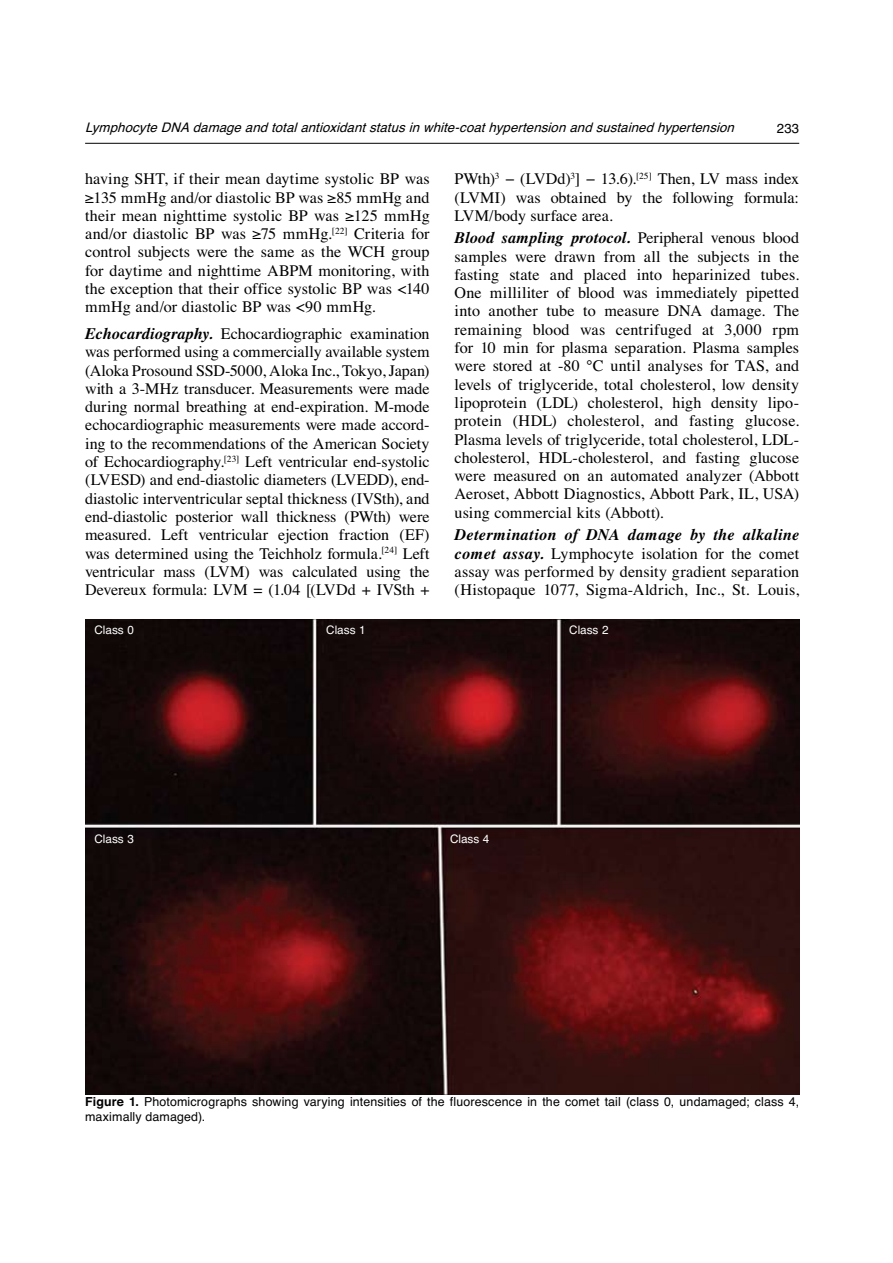
<style>
.page{position:relative;width:893px;height:1263px;background:#fff}
.page>*{position:absolute;margin:0;border:0;box-sizing:border-box;transform-origin:0 0}
.t1{font:16.05px/18.3px "Times";letter-spacing:.005em;color:#000;text-align:justify}
.t2{font:italic 13.2px "Helvetica";letter-spacing:.015em;color:#000}
.t3{font:13.2px "Helvetica";color:#000}
.t4{font:12.45px/15px "Helvetica";letter-spacing:.01em;color:#000}
.t5{font:11.7px "Helvetica";color:#fff}
.s1{font-weight:700;font-style:italic}
.s2{font-weight:700}
</style>
<div class="page">
<hr style="left:85px;top:143px;width:714px;height:1px;background:#000">
<img style="left:85px;top:620px;width:714px;height:474px">
<p class="t2" style="left:85px;top:123px;width:653px">Lymphocyte DNA damage and totalantioxidantstatus in white-coathypertension and sustained hypertension</p>
<p class="t3" style="left:777px;top:123px;width:24px">233</p>
<p class="t1" style="left:85px;top:171px;width:346px">having SHT, if their mean daytime systolic BP was ≥135 mmHg and/or diastolic BP was ≥85 mmHg and their mean nighttime systolic BP was ≥125 mmHg and/or diastolic BP was ≥75 mmHg.<sup>[22]</sup> Criteria for control subjects were the same as the WCH group for daytime and nighttime ABPM monitoring, with the exception that their office systolic BP was &lt;140 mmHg and/or diastolic BP was &lt;90 mmHg.</p>
<p class="t1" style="left:85px;top:326px;width:346px"><span class="s1">Echocardiography.</span> Echocardiographic examination was performed using a commercially available system (Aloka Prosound SSD-5000, Aloka Inc., Tokyo, Japan) with a 3-MHz transducer. Measurements were made during normal breathing at end-expiration. M-mode echocardiographic measurements were made accord&shy;ing to the recommendations of the American Society of Echocardiography.<sup>[23]</sup> Left ventricular end-systolic (LVESD) and end-diastolic diameters (LVEDD), end&shy;diastolic interventricular septal thickness (IVSth), and end-diastolic posterior wall thickness (PWth) were measured. Left ventricular ejection fraction (EF) was determined using the Teichholz formula.<sup>[24]</sup> Left ventricular mass (LVM) was calculated using the Devereux formula: LVM = (1.04 [(LVDd + IVSth +</p>
<p class="t1" style="left:455px;top:171px;width:346px">PWth)<sup>3</sup> − (LVDd)<sup>3</sup>] − 13.6).<sup>[25]</sup> Then, LV mass index (LVMI) was obtained by the following formula:<br>LVM/body surface area.</p>
<p class="t1" style="left:455px;top:230px;width:346px"><span class="s1">Blood sampling protocol.</span> Peripheral venous blood samples were drawn from all the subjects in the fasting state and placed into heparinized tubes.<br>One milliliter of blood was immediately pipetted into another tube to measure DNA damage. The remaining blood was centrifuged at 3,000 rpm for 10 min for plasma separation. Plasma samples were stored at -80 °C until analyses for TAS, and levels of triglyceride, total cholesterol, low density lipoprotein (LDL) cholesterol, high density lipo&shy;protein (HDL) cholesterol, and fasting glucose.<br>Plasma levels of triglyceride, total cholesterol, LDL&shy;cholesterol, HDL-cholesterol, and fasting glucose were measured on an automated analyzer (Abbott Aeroset, Abbott Diagnostics, Abbott Park, IL, USA) using commercial kits (Abbott).</p>
<p class="t1" style="left:455px;top:527px;width:346px"><span class="s1">Determination of DNA damage by the alkaline comet assay.</span> Lymphocyte isolation for the comet assay was performed by density gradient separation (Histopaque 1077, Sigma-Aldrich, Inc., St. Louis,</p>
<p class="t5" style="left:94px;top:626px;width:41px">Class 0</p>
<p class="t5" style="left:326px;top:626px;width:41px">Class 1</p>
<p class="t5" style="left:569px;top:626px;width:41px">Class 2</p>
<p class="t5" style="left:94px;top:834px;width:41px">Class 3</p>
<p class="t5" style="left:450px;top:834px;width:41px">Class 4</p>
<p class="t4" style="left:85px;top:1096px;width:716px"><span class="s2">Figure 1.</span> Photomicrographs showing varying intensities of the fluorescence in the comet tail (class 0, undamaged; class 4, maximally damaged).</p>
</div>
